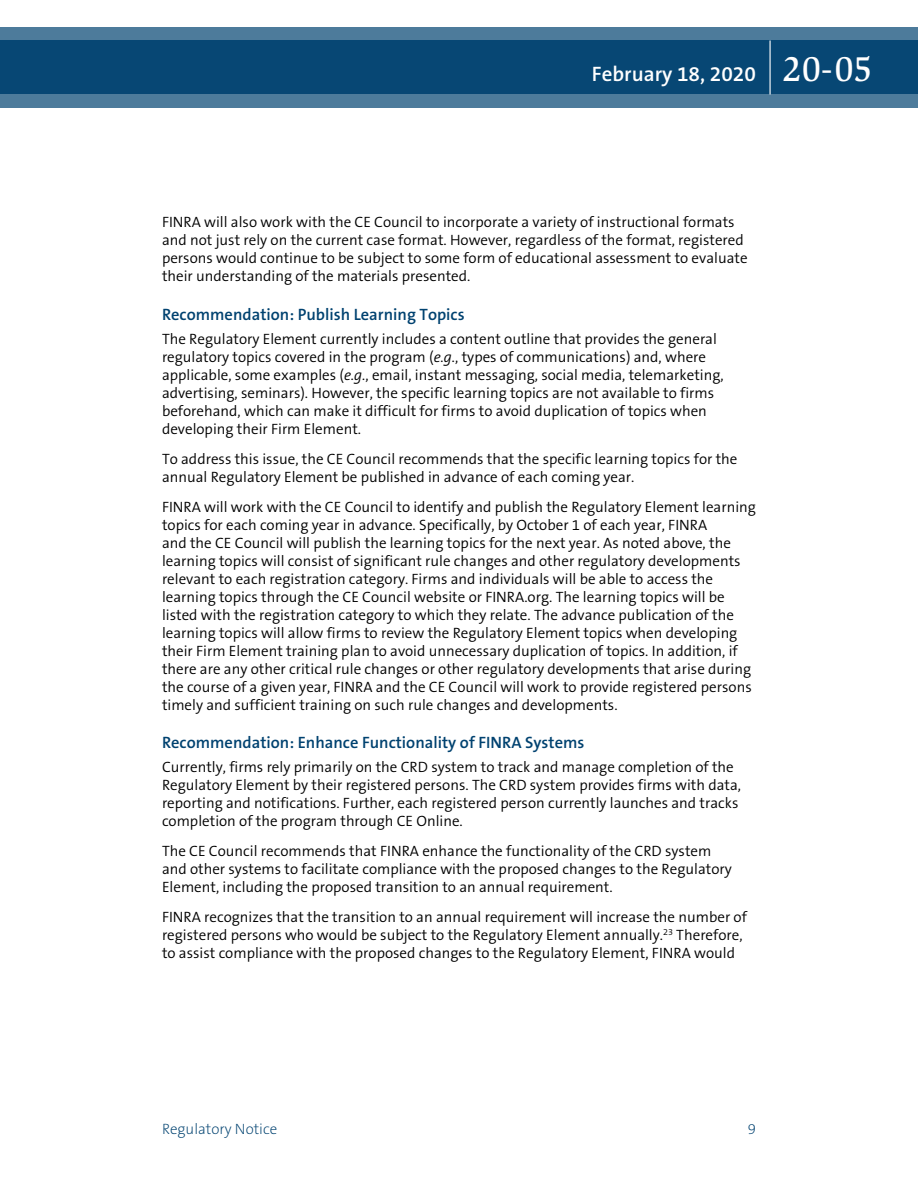
<style>
.page{position:relative;width:918px;height:1188px;background:#fff}
.page>*{position:absolute;margin:0;border:0;box-sizing:border-box;transform-origin:0 0}
.t1{font:600 21px "The Sans B6";color:#fff}
.t2{font:600 16.5px "The Sans B6";color:#004270}
.t3{font:300 15px/18px "The Sans B4";color:#000}
.t4{font:200 15px "The Sans B2";color:#004270}
.s1{font-family:"Slimbach LT";font-weight:500;font-size:36px}
.s2{font-style:italic}
</style>
<div class="page">
<svg style="left:0;top:27px;width:918px;height:81px;background:#1e5881"></svg>
<hr style="left:770px;top:40px;width:1px;height:54px;background:#fff">
<h1 class="t1" style="left:592px;top:62px;width:282px">February 18, 2020 <span class="s1">20-05</span></h1>
<p class="t3" style="left:162px;top:213px;width:587px">FINRA will also work with the CE Council to incorporate a variety of instructional formats and not just rely on the current case format. However, regardless of the format, registered persons would continue to be subject to some form of educational assessment to evaluate their understanding of the materials presented.</p>
<p class="t2" style="left:162px;top:305px;width:304px">Recommendation: Publish Learning Topics</p>
<p class="t3" style="left:162px;top:330px;width:563px">The Regulatory Element currently includes a content outline that provides the general regulatory topics covered in the program (<span class="s2">e.g.</span>, types of communications) and, where applicable, some examples (<span class="s2">e.g.</span>, email, instant messaging, social media, telemarketing, advertising, seminars). However, the specific learning topics are not available to firms beforehand, which can make it difficult for firms to avoid duplication of topics when developing their Firm Element.</p>
<p class="t3" style="left:162px;top:450px;width:577px">To address this issue, the CE Council recommends that the specific learning topics for the annual Regulatory Element be published in advance of each coming year.</p>
<p class="t3" style="left:162px;top:498px;width:596px">FINRA will work with the CE Council to identify and publish the Regulatory Element learning topics for each coming year in advance. Specifically, by October 1 of each year, FINRA<br>and the CE Council will publish the learning topics for the next year. As noted above, the learning topics will consist of significant rule changes and other regulatory developments relevant to each registration category. Firms and individuals will be able to access the learning topics through the CE Council website or FINRA.org. The learning topics will be listed with the registration category to which they relate. The advance publication of the learning topics will allow firms to review the Regulatory Element topics when developing their Firm Element training plan to avoid unnecessary duplication of topics. In addition, if there are any other critical rule changes or other regulatory developments that arise during the course of a given year, FINRA and the CE Council will work to provide registered persons timely and sufficient training on such rule changes and developments.</p>
<p class="t2" style="left:162px;top:734px;width:424px">Recommendation: Enhance Functionality of FINRA Systems</p>
<p class="t3" style="left:162px;top:759px;width:581px">Currently, firms rely primarily on the CRD system to track and manage completion of the Regulatory Element by their registered persons. The CRD system provides firms with data, reporting and notifications. Further, each registered person currently launches and tracks completion of the program through CE Online.</p>
<p class="t3" style="left:162px;top:843px;width:571px">The CE Council recommends that FINRA enhance the functionality of the CRD system and other systems to facilitate compliance with the proposed changes to the Regulatory<br>Element, including the proposed transition to an annual requirement.</p>
<p class="t3" style="left:162px;top:909px;width:586px">FINRA recognizes that the transition to an annual requirement will increase the number of registered persons who would be subject to the Regulatory Element annually.<sup>23</sup> Therefore, to assist compliance with the proposed changes to the Regulatory Element, FINRA would</p>
<p class="t4" style="left:162px;top:1121px;width:117px">Regulatory Notice</p>
<p class="t4" style="left:748px;top:1121px;width:10px">9</p>
</div>
